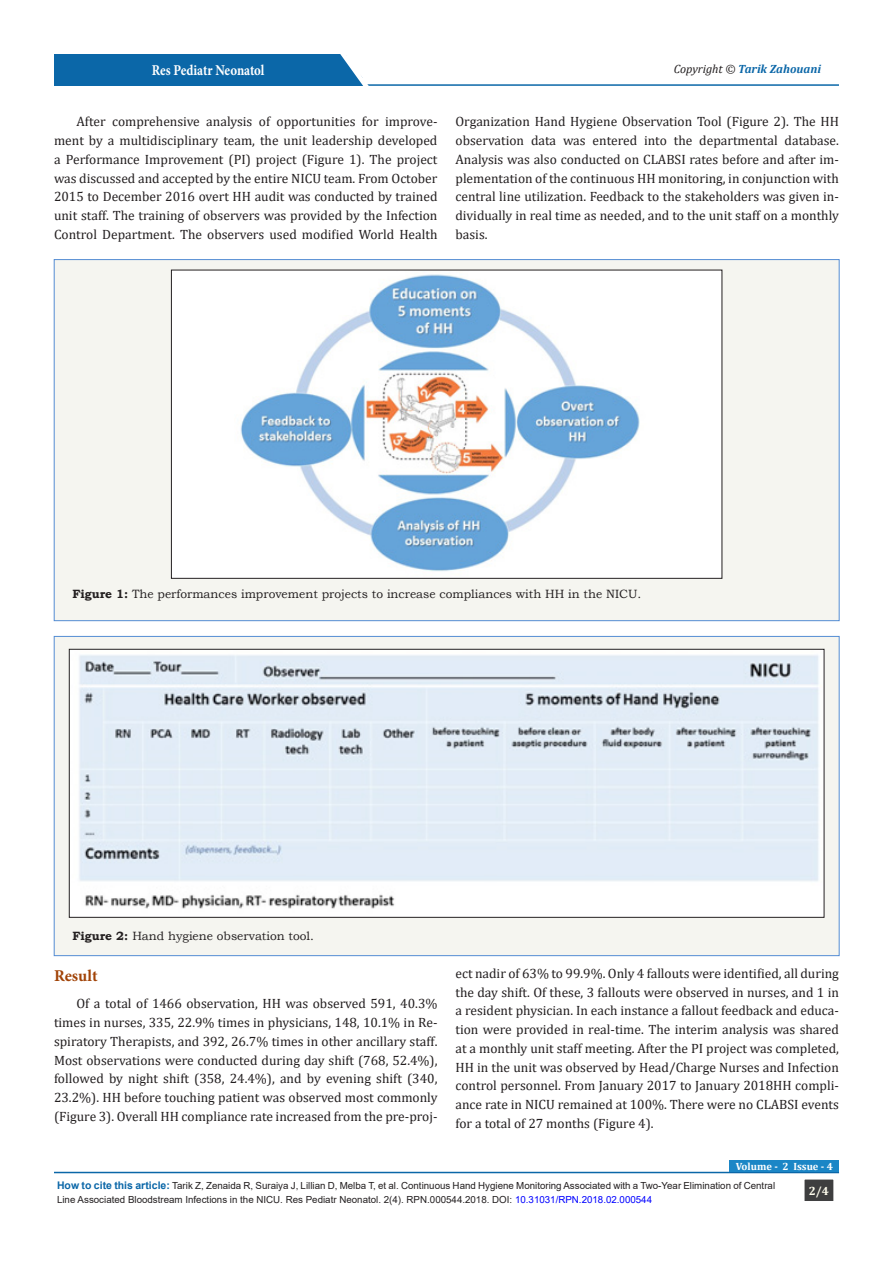
<style>
.page{position:relative;width:893px;height:1263px;background:#fff}
.page>*{position:absolute;margin:0;border:0;box-sizing:border-box;transform-origin:0 0}
.t1{font:700 16.5px "Minion Pro";letter-spacing:-.005em;color:#a14307}
.t2{font:700 15px "Minion Pro";letter-spacing:-.005em;color:#fff;scale:.86 1}
.t3{font:13.5px/18.8px "Cambria";color:#231f20;text-align:justify}
.t4{font:12px "Bookman Old Style";color:#231f20}
.t5{font:italic 700 12px "Cambria";color:#0b67a8}
.t6{font:700 12px "Cambria";color:#fffdee}
.t7{font:700 10.5px "Cambria";color:#fff}
.t8{font:9.75px/13.5px "Arial";color:#231f20}
.s1{font-weight:400;color:#231f20}
.s2{font-weight:700}
.s3{font-weight:700;font-size:10.5px;color:#0b67a8}
.s4{color:#00f}
</style>
<div class="page">
<hr style="left:206px;top:84px;width:633px;height:2px;background:#0b67a8">
<div style="left:54px;top:54px;width:308px;height:32px;background:#0b67a8"></div>
<svg style="left:340px;top:54px;width:34px;height:32px"></svg>
<hr style="left:54px;top:1172px;width:785px;height:1px;background:#0b67a8">
<div style="left:804px;top:1179px;width:30px;height:22px;background:#3e3e3f"></div>
<div style="left:804px;top:1179px;width:30px;height:23px;border:1px solid #fff"></div>
<div style="left:730px;top:1160px;width:109px;height:12px;background:#1b86c6"></div>
<div style="left:54px;top:260px;width:785px;height:361px;background:#f5f5f0"></div>
<img style="left:173px;top:272px;width:547px;height:304px">
<div style="left:54px;top:636px;width:785px;height:320px;background:#f5f5f0"></div>
<img style="left:71px;top:651px;width:751px;height:265px">
<div style="left:69px;top:649px;width:755px;height:269px;border:1px solid #231f20"></div>
<p class="t2" style="left:152px;top:60px;width:133px">Res Pediatr Neonatol</p>
<p class="t5" style="left:674px;top:60px;width:149px"><span class="s1">Copyright ©</span> Tarik Zahouani</p>
<p class="t3" style="left:54px;top:112px;width:385px;text-indent:22px">After comprehensive analysis of opportunities for improve&shy;ment by a multidisciplinary team, the unit leadership developed a Performance Improvement (PI) project (Figure 1). The project was discussed and accepted by the entire NICU team. From October 2015 to December 2016 overt HH audit was conducted by trained unit staff. The training of observers was provided by the Infection Control Department. The observers used modified World Health</p>
<p class="t3" style="left:455px;top:112px;width:385px">Organization Hand Hygiene Observation Tool (Figure 2). The HH observation data was entered into the departmental database.<br>Analysis was also conducted on CLABSI rates before and after im&shy;plementation of the continuous HH monitoring, in conjunction with central line utilization. Feedback to the stakeholders was given in&shy;dividually in real time as needed, and to the unit staff on a monthly basis.</p>
<p class="t4" style="left:72px;top:586px;width:570px"><span class="s2">Figure 1:</span> The performances improvement projects to increase compliances with HH in the NICU.</p>
<p class="t4" style="left:72px;top:928px;width:243px"><span class="s2">Figure 2:</span> Hand hygiene observation tool.</p>
<p class="t1" style="left:54px;top:964px;width:45px">Result</p>
<p class="t3" style="left:54px;top:994px;width:385px;text-indent:22px">Of a total of 1466 observation, HH was observed 591, 40.3% times in nurses, 335, 22.9% times in physicians, 148, 10.1% in Re&shy;spiratory Therapists, and 392, 26.7% times in other ancillary staff.<br>Most observations were conducted during day shift (768, 52.4%), followed by night shift (358, 24.4%), and by evening shift (340, 23.2%). HH before touching patient was observed most commonly (Figure 3). Overall HH compliance rate increased from the pre-proj-</p>
<p class="t3" style="left:455px;top:964px;width:385px">ect nadir of 63% to 99.9%. Only 4 fallouts were identified, all during the day shift. Of these, 3 fallouts were observed in nurses, and 1 in a resident physician. In each instance a fallout feedback and educa&shy;tion were provided in real-time. The interim analysis was shared at a monthly unit staff meeting. After the PI project was completed, HH in the unit was observed by Head/Charge Nurses and Infection control personnel. From January 2017 to January 2018HH compli&shy;ance rate in NICU remained at 100%. There were no CLABSI events for a total of 27 months (Figure 4).</p>
<p class="t7" style="left:736px;top:1159px;width:99px">Volume - 2 Issue - 4</p>
<p class="t8" style="left:57px;top:1179px;width:720px"><span class="s3">How to cite this article:</span> Tarik Z, Zenaida R, Suraiya J, Lillian D, Melba T, et al. Continuous Hand Hygiene Monitoring Associated with a Two-Year Elimination of Central<br>Line Associated Bloodstream Infections in the NICU. Res Pediatr Neonatol. 2(4). RPN.000544.2018. DOI: <span class="s4">10.31031/RPN.2018.02.000544</span></p>
<p class="t6" style="left:809px;top:1182px;width:22px">2/4</p>
</div>
